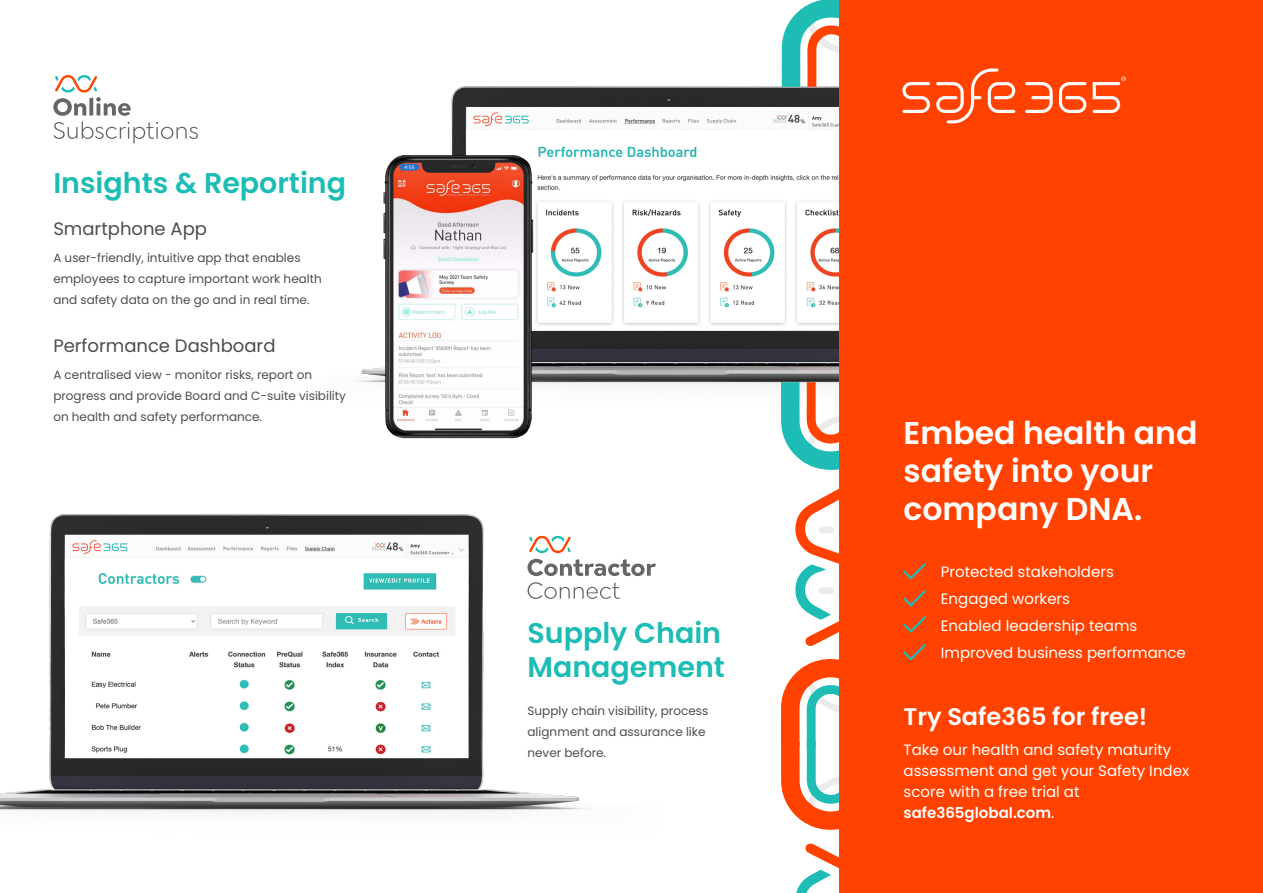
<style>
.page{position:relative;width:1263px;height:893px;background:#fff}
.page>*{position:absolute;margin:0;border:0;box-sizing:border-box;transform-origin:0 0}
.t1{font:600 31.5px/37.8px "Poppins";color:#fff}
.t2{font:600 28.5px/34.2px "Poppins";color:#1dbcb4}
.t3{font:600 24px "Poppins";color:#fff}
.t4{font:18px "Poppins";color:#4d4d4d}
.t5{font:15px/21px "Poppins";color:#fff}
.t6{font:12px/21px "Poppins";color:#4d4d4d}
.s1{font-weight:600}
</style>
<div class="page">
<img style="left:353px;top:45px;width:486px;height:342px">
<img style="left:0;top:438px;width:587px;height:376px">
<svg style="left:527px;top:559px;width:129px;height:17px"></svg>
<svg style="left:527px;top:582px;width:93px;height:17px"></svg>
<svg style="left:529px;top:536px;width:42px;height:17px"></svg>
<svg style="left:53px;top:75px;width:145px;height:68px"></svg>
<img style="left:362px;top:155px;width:194px;height:283px">
<div style="left:839px;top:0;width:424px;height:893px;background:#ff4200"></div>
<svg style="left:782px;top:0;width:233px;height:123px"></svg>
<svg style="left:1025px;top:82px;width:28px;height:31px"></svg>
<svg style="left:1059px;top:82px;width:27px;height:31px"></svg>
<svg style="left:1093px;top:76px;width:33px;height:37px"></svg>
<svg style="left:781px;top:382px;width:145px;height:511px"></svg>
<h2 class="t2" style="left:53px;top:166px;width:294px">Insights &amp; Reporting</h2>
<h3 class="t4" style="left:53px;top:218px;width:155px">Smartphone App</h3>
<p class="t6" style="left:53px;top:248px;width:270px">A user-friendly, intuitive app that enables employees to capture important work health and safety data on the go and in real time.</p>
<h3 class="t4" style="left:53px;top:335px;width:224px">Performance Dashboard</h3>
<p class="t6" style="left:53px;top:364px;width:294px">A centralised view - monitor risks, report on progress and provide Board and C-suite visibility on health and safety performance.</p>
<h2 class="t2" style="left:527px;top:616px;width:199px">Supply Chain<br>Management</h2>
<p class="t6" style="left:527px;top:701px;width:182px">Supply chain visibility, process alignment and assurance like never before.</p>
<h1 class="t1" style="left:903px;top:415px;width:295px">Embed health and safety into your company DNA.</h1>
<p class="t5" style="left:941px;top:558px;width:246px;line-height:27px">Protected stakeholders<br>Engaged workers<br>Enabled leadership teams<br>Improved business performance</p>
<h3 class="t3" style="left:903px;top:702px;width:245px">Try Safe365 for free!</h3>
<p class="t5" style="left:903px;top:739px;width:287px">Take our health and safety maturity assessment and get your Safety Index score with a free trial at <span class="s1">safe365global.com</span>.</p>
</div>
